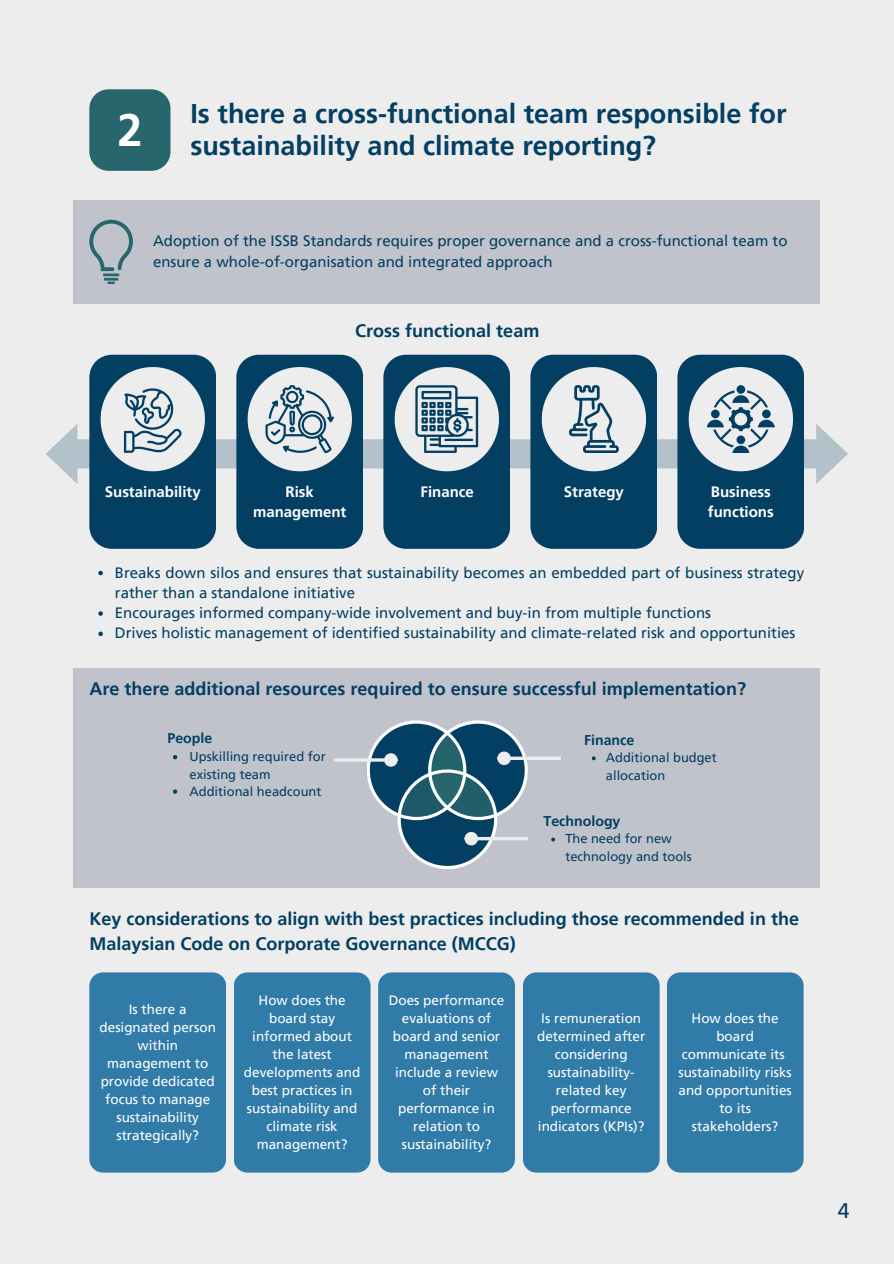
<style>
.page{position:relative;width:894px;height:1264px;background:#fff}
.page>*{position:absolute;margin:0;border:0;box-sizing:border-box;transform-origin:0 0}
.t1{font:700 45px "Frutiger LT Pro";color:#fff}
.t2{font:700 27px/31.5px "Frutiger LT Pro";color:#033f63}
.t3{font:21px "Frutiger LT Pro";color:#033f63}
.t4{font:700 18px/24.8px "Frutiger LT Pro";color:#033f63}
.t5{font:15px/20.2px "Frutiger LT Pro";color:#033f63}
.t6{font:700 15px/20.2px "Frutiger LT Pro";color:#fff;text-align:center}
.t7{font:700 14.1px "Frutiger LT Pro";color:#033f63}
.t8{font:13.5px/18px "Frutiger LT Pro";color:#fff;text-align:center}
.t9{font:12.9px/17.4px "Frutiger LT Pro";color:#033f63}
</style>
<div class="page">
<div style="left:0;top:0;width:893px;height:1263px;background:#ededed"></div>
<div style="left:89px;top:89px;width:81px;height:82px;background:#28666e;border-radius:19px"></div>
<div style="left:74px;top:200px;width:745px;height:104px;background:#c0c3cb"></div>
<svg style="left:89px;top:220px;width:44px;height:51px"></svg>
<hr style="left:103px;top:273px;width:16px;height:3px;background:#28666e">
<svg style="left:104px;top:278px;width:14px;height:6px"></svg>
<svg style="left:46px;top:424px;width:801px;height:60px"></svg>
<div style="left:89px;top:355px;width:127px;height:194px;background:#033f63;border-radius:23px"></div>
<svg style="left:101px;top:367px;width:104px;height:104px"></svg>
<div style="left:236px;top:355px;width:127px;height:194px;background:#033f63;border-radius:23px"></div>
<div style="left:383px;top:355px;width:127px;height:194px;background:#033f63;border-radius:23px"></div>
<div style="left:530px;top:355px;width:127px;height:194px;background:#033f63;border-radius:23px"></div>
<div style="left:677px;top:355px;width:127px;height:194px;background:#033f63;border-radius:23px"></div>
<svg style="left:247px;top:367px;width:105px;height:104px"></svg>
<svg style="left:394px;top:367px;width:105px;height:104px"></svg>
<svg style="left:541px;top:367px;width:105px;height:104px"></svg>
<svg style="left:688px;top:367px;width:104px;height:104px"></svg>
<div style="left:74px;top:667px;width:745px;height:220px;background:#c0c3cb"></div>
<svg style="left:367px;top:720px;width:161px;height:149px"></svg>
<svg style="left:173px;top:755px;width:4px;height:4px"></svg>
<svg style="left:173px;top:789px;width:4px;height:4px"></svg>
<hr style="left:334px;top:758px;width:51px;height:3px;background:#ededed">
<div style="left:385px;top:755px;width:11px;height:10px;background:#ededed;border-radius:50%"></div>
<div style="left:384px;top:753px;width:13px;height:13px;border:3px solid #ededed;border-radius:50%"></div>
<svg style="left:98px;top:571px;width:5px;height:4px"></svg>
<svg style="left:98px;top:611px;width:5px;height:5px"></svg>
<svg style="left:98px;top:631px;width:5px;height:5px"></svg>
<svg style="left:591px;top:756px;width:4px;height:4px"></svg>
<svg style="left:551px;top:837px;width:4px;height:4px"></svg>
<div style="left:89px;top:972px;width:137px;height:200px;background:#307ba8;border-radius:14px"></div>
<div style="left:234px;top:972px;width:136px;height:200px;background:#307ba8;border-radius:14px"></div>
<div style="left:522px;top:972px;width:137px;height:200px;background:#307ba8;border-radius:14px"></div>
<div style="left:378px;top:972px;width:137px;height:200px;background:#307ba8;border-radius:13px"></div>
<div style="left:666px;top:972px;width:137px;height:200px;background:#307ba8;border-radius:14px"></div>
<svg style="left:510px;top:756px;width:50px;height:4px"></svg>
<div style="left:499px;top:753px;width:10px;height:10px;background:#ededed;border-radius:50%"></div>
<div style="left:497px;top:751px;width:13px;height:14px;border:3px solid #ededed;border-radius:50%"></div>
<hr style="left:477px;top:837px;width:51px;height:3px;background:#ededed">
<div style="left:466px;top:833px;width:10px;height:10px;background:#ededed;border-radius:50%"></div>
<div style="left:464px;top:831px;width:14px;height:14px;border:3px solid #ededed;border-radius:50%"></div>
<p class="t1" style="left:117px;top:102px;width:27px">2</p>
<h2 class="t2" style="left:190px;top:98px;width:597px">Is there a cross-functional team responsible for sustainability and climate reporting?</h2>
<p class="t5" style="left:153px;top:231px;width:636px">Adoption of the ISSB Standards requires proper governance and a cross-functional team to ensure a whole-of-organisation and integrated approach</p>
<h3 class="t4" style="left:355px;top:318px;width:186px">Cross functional team</h3>
<p class="t6" style="left:105px;top:481px;width:97px">Sustainability</p>
<h3 class="t6" style="left:253px;top:481px;width:95px">Risk management</h3>
<p class="t6" style="left:420px;top:481px;width:55px">Finance</p>
<p class="t6" style="left:563px;top:481px;width:62px">Strategy</p>
<h3 class="t6" style="left:707px;top:481px;width:67px;text-align:left">Business functions</h3>
<p class="t5" style="left:115px;top:562px;width:690px">Breaks down silos and ensures that sustainability becomes an embedded part of business strategy rather than a standalone initiative</p>
<p class="t5" style="left:115px;top:602px;width:597px">Encourages informed company-wide involvement and buy-in from multiple functions</p>
<h3 class="t5" style="left:115px;top:623px;width:681px">Drives holistic management of identified sustainability and climate-related risk and opportunities</h3>
<p class="t4" style="left:89px;top:676px;width:658px">Are there additional resources required to ensure successful implementation?</p>
<p class="t7" style="left:584px;top:731px;width:52px">Finance</p>
<h3 class="t9" style="left:605px;top:749px;width:112px">Additional budget allocation</h3>
<p class="t7" style="left:543px;top:812px;width:78px">Technology</p>
<p class="t9" style="left:565px;top:830px;width:128px">The need for new technology and tools</p>
<h1 class="t7" style="left:167px;top:729px;width:46px">People</h1>
<p class="t9" style="left:189px;top:748px;width:138px">Upskilling required for existing team</p>
<h4 class="t9" style="left:189px;top:782px;width:133px">Additional headcount</h4>
<p class="t4" style="left:89px;top:906px;width:711px">Key considerations to align with best practices including those recommended in the<br>Malaysian Code on Corporate Governance (MCCG)</p>
<p class="t8" style="left:99px;top:1000px;width:118px">Is there a designated person within management to provide dedicated focus to manage sustainability strategically?</p>
<p class="t8" style="left:244px;top:991px;width:118px">How does the board stay informed about the latest developments and best practices in sustainability and climate risk management?</p>
<p class="t8" style="left:388px;top:991px;width:117px">Does performance evaluations of board and senior management include a review of their performance in relation to sustainability?</p>
<h2 class="t8" style="left:537px;top:1009px;width:110px">Is remuneration determined after considering sustainability&shy;related key performance indicators (KPIs)?</h2>
<h3 class="t8" style="left:681px;top:1009px;width:104px">How does the board communicate its</h3>
<p class="t8" style="left:678px;top:1063px;width:115px">sustainability risks and opportunities to its stakeholders?</p>
<p class="t3" style="left:837px;top:1198px;width:13px">4</p>
</div>
